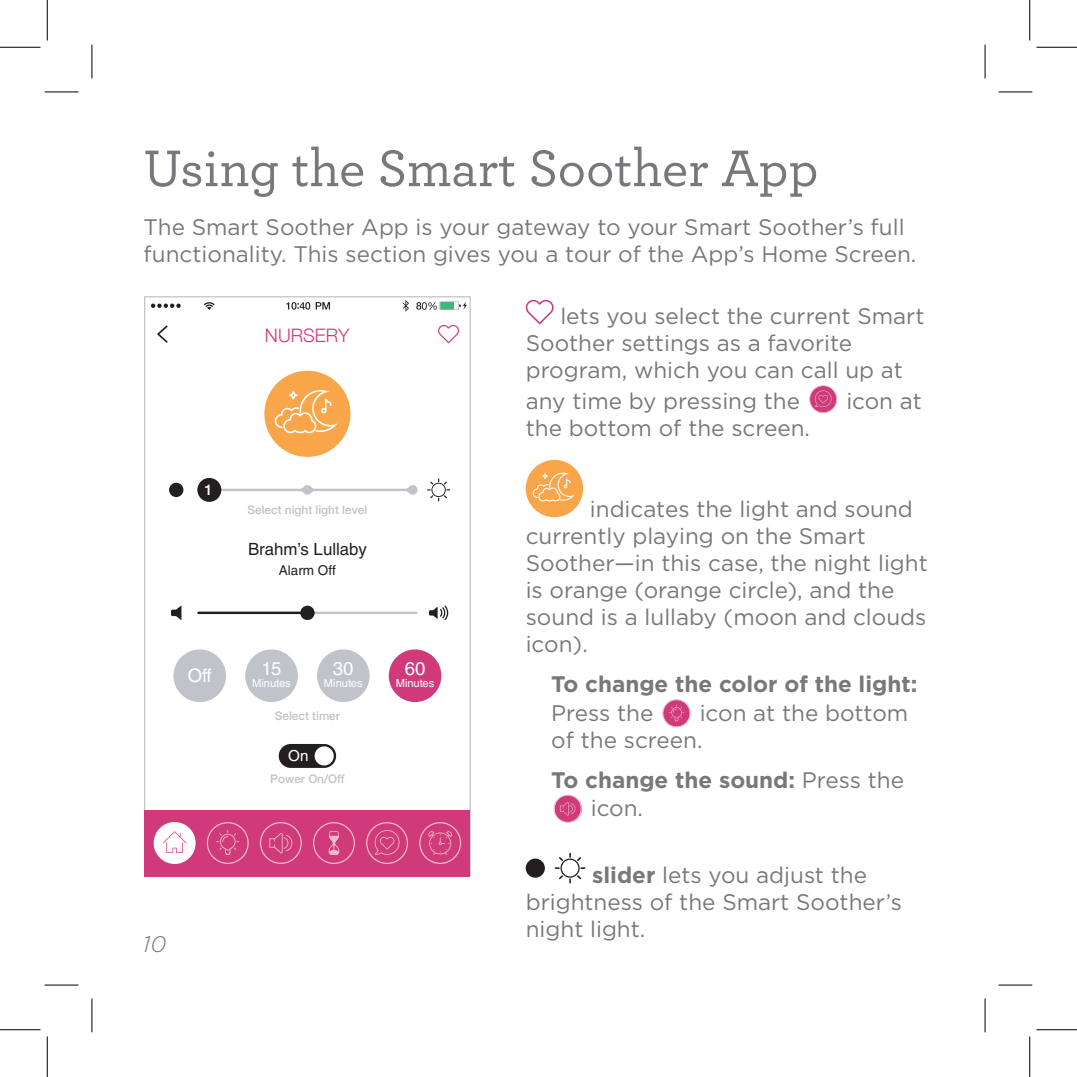
<style>
.page{position:relative;width:1077px;height:1077px;background:#fff}
.page>*{position:absolute;margin:0;border:0;box-sizing:border-box;transform-origin:0 0}
.t1{font:500 54px "Archer";color:#76787b}
.t2{font:22.5px/27px "Gotham";color:#76787b}
.t3{font:700 22.5px/28.3px "Gotham";color:#76787b}
.t4{font:italic 300 22.5px "Gotham";color:#76787b}
.t5{font:18.45px "Helvetica LT Std";color:#fff}
.t6{font:300 18.45px "Helvetica Neue";color:#d13a7a}
.t7{font:16.88px "Helvetica LT Std";color:#231f20}
.t8{font:15.3px "Helvetica LT Std";color:#fff}
.t9{font:500 14.85px "Helvetica Neue";color:#fff}
.t10{font:13.5px "Helvetica LT Std";color:#231f20}
.t11{font:500 11.7px "Helvetica Neue";color:#c0c3c9}
.t12{font:11.03px "Helvetica LT Std";color:#fff}
.s1{font-weight:400}
.s2{font-weight:700}
</style>
<div class="page">
<div style="left:145px;top:809px;width:325px;height:67px;background:#d13a7a"></div>
<div style="left:154px;top:822px;width:42px;height:42px;background:#fff;border:1px solid #fff;border-radius:50%"></div>
<svg style="left:163px;top:831px;width:23px;height:22px"></svg>
<div style="left:419px;top:822px;width:42px;height:42px;border:1px solid #edbbc8;border-radius:50%"></div>
<svg style="left:428px;top:831px;width:24px;height:24px"></svg>
<div style="left:260px;top:822px;width:42px;height:42px;border:1px solid #edbbc8;border-radius:50%"></div>
<svg style="left:269px;top:833px;width:23px;height:20px"></svg>
<div style="left:207px;top:822px;width:42px;height:42px;border:1px solid #edbbc8;border-radius:50%"></div>
<svg style="left:216px;top:830px;width:23px;height:25px"></svg>
<div style="left:313px;top:822px;width:42px;height:42px;border:1px solid #edbbc8;border-radius:50%"></div>
<svg style="left:328px;top:831px;width:12px;height:24px"></svg>
<div style="left:366px;top:822px;width:42px;height:42px;border:1px solid #edbbc8;border-radius:50%"></div>
<svg style="left:374px;top:830px;width:25px;height:25px"></svg>
<svg style="left:403px;top:300px;width:6px;height:12px"></svg>
<svg style="left:151px;top:303px;width:30px;height:5px"></svg>
<svg style="left:286px;top:302px;width:24px;height:8px"></svg>
<svg style="left:316px;top:302px;width:14px;height:7px"></svg>
<svg style="left:204px;top:302px;width:11px;height:8px"></svg>
<svg style="left:416px;top:301px;width:51px;height:9px"></svg>
<div style="left:173px;top:649px;width:53px;height:53px;background:#c0c3c9;border-radius:50%"></div>
<div style="left:245px;top:649px;width:53px;height:53px;background:#c0c3c9;border-radius:50%"></div>
<div style="left:317px;top:649px;width:53px;height:53px;background:#c0c3c9;border-radius:50%"></div>
<div style="left:389px;top:649px;width:52px;height:53px;background:#d13a7a;border-radius:50%"></div>
<svg style="left:438px;top:325px;width:21px;height:18px"></svg>
<svg style="left:157px;top:325px;width:11px;height:18px"></svg>
<div style="left:264px;top:371px;width:86px;height:86px;background:#f9a64a;border-radius:50%"></div>
<svg style="left:275px;top:390px;width:63px;height:43px"></svg>
<hr style="left:197px;top:612px;width:220px;height:2px;background:#c0c3c9">
<div style="left:300px;top:606px;width:15px;height:14px;background:#231f20;border-radius:50%"></div>
<svg style="left:197px;top:612px;width:103px;height:2px"></svg>
<svg style="left:429px;top:605px;width:19px;height:15px"></svg>
<svg style="left:171px;top:605px;width:10px;height:15px"></svg>
<svg style="left:197px;top:485px;width:220px;height:10px"></svg>
<div style="left:197px;top:478px;width:24px;height:24px;background:#231f20;border-radius:50%"></div>
<svg style="left:427px;top:478px;width:23px;height:23px"></svg>
<div style="left:169px;top:483px;width:14px;height:14px;background:#231f20;border-radius:50%"></div>
<div style="left:279px;top:744px;width:57px;height:24px;background:#231f20;border-radius:12px"></div>
<div style="left:315px;top:746px;width:19px;height:19px;background:#fff;border-radius:50%"></div>
<svg style="left:526px;top:300px;width:27px;height:24px"></svg>
<svg style="left:809px;top:386px;width:28px;height:27px"></svg>
<div style="left:809px;top:385px;width:28px;height:28px;border:1px solid #edbbc8;border-radius:50%"></div>
<svg style="left:814px;top:390px;width:17px;height:17px"></svg>
<div style="left:526px;top:460px;width:57px;height:57px;background:#f9a64a;border-radius:50%"></div>
<svg style="left:533px;top:472px;width:41px;height:29px"></svg>
<svg style="left:663px;top:700px;width:27px;height:27px"></svg>
<div style="left:662px;top:699px;width:28px;height:28px;border:1px solid #edbbc8;border-radius:50%"></div>
<svg style="left:669px;top:705px;width:15px;height:16px"></svg>
<div style="left:555px;top:795px;width:27px;height:27px;background:#d13a7a;border-radius:50%"></div>
<div style="left:553px;top:794px;width:28px;height:28px;border:1px solid #edbbc8;border-radius:50%"></div>
<svg style="left:560px;top:802px;width:15px;height:13px"></svg>
<svg style="left:555px;top:853px;width:30px;height:30px"></svg>
<div style="left:526px;top:858px;width:19px;height:19px;background:#231f20;border-radius:50%"></div>
<hr style="left:45px;top:92px;width:33px;height:1px;background:#000">
<hr style="left:998px;top:92px;width:34px;height:1px;background:#000">
<hr style="left:45px;top:984px;width:33px;height:1px;background:#000">
<hr style="left:998px;top:984px;width:34px;height:1px;background:#000">
<hr style="left:92px;top:45px;width:1px;height:33px;background:#000">
<hr style="left:92px;top:998px;width:1px;height:34px;background:#000">
<hr style="left:984px;top:45px;width:1px;height:33px;background:#000">
<hr style="left:984px;top:998px;width:1px;height:34px;background:#000">
<hr style="left:0;top:47px;width:40px;height:1px;background:#000">
<hr style="left:1036px;top:47px;width:41px;height:1px;background:#000">
<hr style="left:0;top:1029px;width:40px;height:1px;background:#000">
<hr style="left:1036px;top:1029px;width:41px;height:1px;background:#000">
<hr style="left:47px;top:0;width:1px;height:40px;background:#000">
<hr style="left:47px;top:1036px;width:1px;height:41px;background:#000">
<hr style="left:1029px;top:0;width:1px;height:40px;background:#000">
<hr style="left:1029px;top:1036px;width:1px;height:41px;background:#000">
<h1 class="t1" style="left:144px;top:129px;width:676px">Using the Smart Soother App</h1>
<p class="t2" style="left:144px;top:214px;width:774px">The Smart Soother App is your gateway to your Smart Soother’s full functionality. This section gives you a tour of the App’s Home Screen.</p>
<p class="t6" style="left:265px;top:320px;width:86px">NURSERY</p>
<p class="t9" style="left:205px;top:477px;width:10px">1</p>
<p class="t11" style="left:247px;top:501px;width:121px">Select night light level</p>
<p class="t7" style="left:248px;top:539px;width:120px">Brahm’s Lullaby</p>
<p class="t10" style="left:279px;top:562px;width:59px">Alarm Off</p>
<p class="t5" style="left:188px;top:664px;width:26px">Off</p>
<p class="t5" style="left:262px;top:658px;width:21px">15</p>
<p class="t12" style="left:252px;top:677px;width:40px">Minutes</p>
<p class="t5" style="left:333px;top:658px;width:22px">30</p>
<p class="t12" style="left:324px;top:677px;width:40px">Minutes</p>
<p class="t11" style="left:275px;top:706px;width:67px">Select timer</p>
<p class="t8" style="left:288px;top:747px;width:22px">On</p>
<p class="t11" style="left:270px;top:770px;width:76px">Power On/Off</p>
<p class="t5" style="left:405px;top:658px;width:22px">60</p>
<p class="t12" style="left:396px;top:677px;width:40px">Minutes</p>
<p class="t4" style="left:143px;top:932px;width:25px">10</p>
<p class="t2" style="left:526px;top:302px;width:400px;text-indent:35px">lets you select the current Smart<br>Soother settings as a favorite program, which you can call up at</p>
<p class="t2" style="left:526px;top:387px;width:276px">any time by pressing the</p>
<p class="t2" style="left:846px;top:387px;width:77px">icon at</p>
<p class="t2" style="left:526px;top:414px;width:286px">the bottom of the screen.</p>
<p class="t2" style="left:526px;top:495px;width:404px;text-indent:64px">indicates the light and sound currently playing on the Smart<br>Soother—in this case, the night light is orange (orange circle), and the sound is a lullaby (moon and clouds icon).</p>
<p class="t3" style="left:551px;top:670px;width:368px">To change the color of the light:</p>
<p class="t2" style="left:551px;top:699px;width:104px">Press the</p>
<p class="t2" style="left:551px;top:699px;width:359px;text-indent:148px">icon at the bottom of the screen.</p>
<p class="t3" style="left:591px;top:765px;width:315px;text-indent:-39px">To change the sound: <span class="s1">Press the icon.</span></p>
<p class="t2" style="left:526px;top:861px;width:378px;text-indent:66px"><span class="s2">slider</span> lets you adjust the brightness of the Smart Soother’s night light.</p>
</div>
